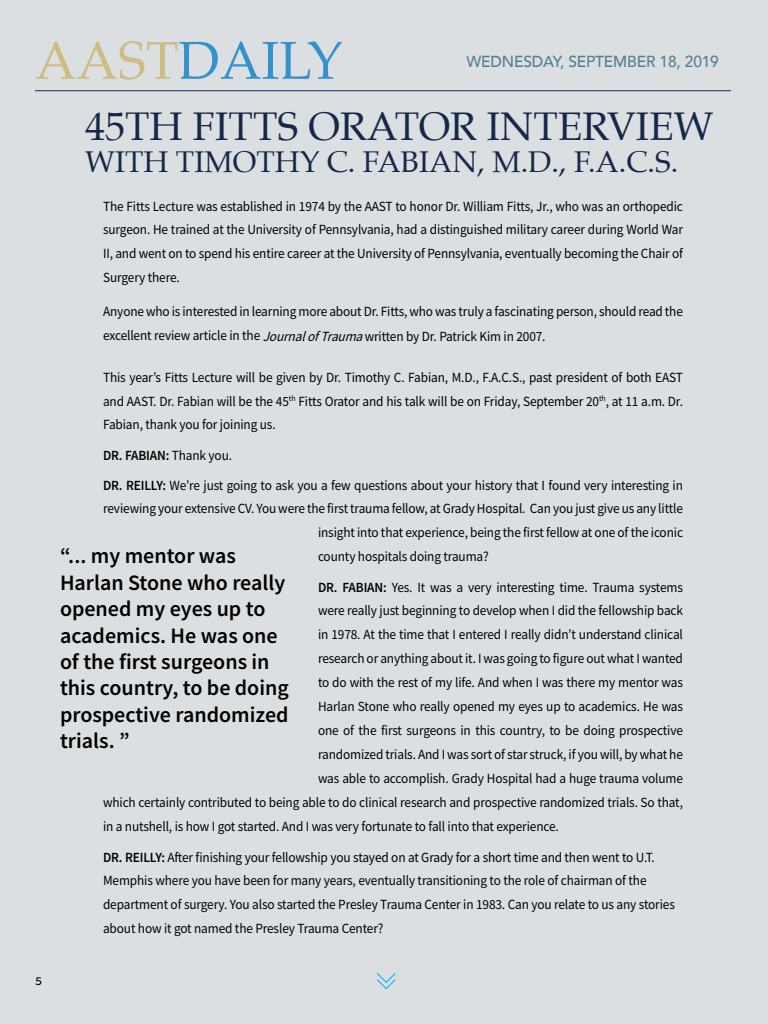
<style>
.page{position:relative;width:768px;height:1024px;background:#dbdfe2}
.page>*{position:absolute;margin:0;border:0;box-sizing:border-box;transform-origin:0 0}
.t1{font:53.4px "Palatino";color:#3392cd}
.t2{font:40px "Palatino";color:#162849}
.t3{font:30px "Palatino";color:#162849}
.t4{font:600 22px/26.4px "Source Sans Pro";color:#000}
.t5{font:500 16px "Avenir";letter-spacing:-.01em;color:#51818c}
.t6{font:14px/24px "Source Sans Pro";letter-spacing:-.01em;color:#000;text-align:justify;scale:.95 1}
.t7{font:500 12px "Source Code Pro";color:#000}
.s1{color:#cfbc82}
.s2{font-style:italic}
.s3{font-weight:600}
</style>
<div class="page">
<hr style="left:35px;top:90px;width:696px;height:1px;background:#162849">
<svg style="left:377px;top:973px;width:19px;height:17px"></svg>
<h1 class="t1" style="left:35px;top:16px;width:309px"><span class="s1">AAST</span>DAILY</h1>
<p class="t5" style="left:466px;top:47px;width:254px">WEDNESDAY, SEPTEMBER 18, 2019</p>
<p class="t7" style="left:35px;top:972px;width:9px">5</p>
<h2 class="t2" style="left:85px;top:93px;width:630px">45TH FITTS ORATOR INTERVIEW</h2>
<h3 class="t3" style="left:85px;top:136px;width:595px">WITH TIMOTHY C. FABIAN, M.D., F.A.C.S.</h3>
<p class="t6" style="left:103px;top:194px;width:612px">The Fitts Lecture was established in 1974 by the AAST to honor Dr. William Fitts, Jr., who was an orthopedic surgeon. He trained at the University of Pennsylvania, had a distinguished military career during World War II, and went on to spend his entire career at the University of Pennsylvania, eventually becoming the Chair of Surgery there.</p>
<p class="t6" style="left:103px;top:300px;width:612px">Anyone who is interested in learning more about Dr. Fitts, who was truly a fascinating person, should read the excellent review article in the <span class="s2">JournalofTrauma</span>written by Dr. Patrick Kim in 2007.</p>
<p class="t6" style="left:103px;top:365px;width:612px">This year’s Fitts Lecture will be given by Dr. Timothy C. Fabian, M.D., F.A.C.S., past president of both EAST and AAST. Dr. Fabian will be the 45<sup>th</sup> Fitts Orator and his talk will be on Friday, September 20<sup>th</sup>, at 11 a.m. Dr.<br>Fabian, thank you for joining us.</p>
<p class="t6" style="left:103px;top:440px;width:612px;line-height:30px"><span class="s3">DR. FABIAN:</span> Thank you.<br><span class="s3">DR. REILLY:</span> We’re just going to ask you a few questions about your history that I found very interesting in</p>
<p class="t6" style="left:318px;top:497px;width:386px;text-indent:-215px">reviewing your extensive CV. You were the first trauma fellow, at Grady Hospital. Can you just give us any little insight into that experience, being the first fellow at one of the iconic county hospitals doing trauma?</p>
<p class="t6" style="left:318px;top:575px;width:386px"><span class="s3">DR. FABIAN:</span> Yes. It was a very interesting time. Trauma systems</p>
<p class="t6" style="left:318px;top:599px;width:386px">were really just beginning to develop when I did the fellowship back</p>
<p class="t6" style="left:318px;top:623px;width:386px">in 1978. At the time that I entered I really didn’t understand clinical</p>
<p class="t6" style="left:318px;top:647px;width:386px">research or anything about it. I was going to figure out what I wanted</p>
<p class="t6" style="left:318px;top:671px;width:386px">to do with the rest of my life. And when I was there my mentor was</p>
<p class="t6" style="left:318px;top:695px;width:386px">Harlan Stone who really opened my eyes up to academics. He was</p>
<p class="t6" style="left:318px;top:719px;width:386px">one of the first surgeons in this country, to be doing prospective</p>
<p class="t6" style="left:318px;top:743px;width:386px">randomized trials. And I was sort of star struck, if you will, by what he</p>
<p class="t6" style="left:318px;top:767px;width:386px">was able to accomplish. Grady Hospital had a huge trauma volume</p>
<p class="t6" style="left:103px;top:791px;width:612px">which certainly contributed to being able to do clinical research and prospective randomized trials. So that,</p>
<p class="t6" style="left:103px;top:815px;width:481px">in a nutshell, is how I got started. And I was very fortunate to fall into that experience.</p>
<p class="t6" style="left:103px;top:845px;width:603px;text-align:left"><span class="s3">DR. REILLY:</span> After finishing your fellowship you stayed on at Grady for a short time and then went to U.T.<br>Memphis where you have been for many years, eventually transitioning to the role of chairman of the department of surgery. You also started the Presley Trauma Center in 1983. Can you relate to us any stories about how it got named the Presley Trauma Center?</p>
<h3 class="t4" style="left:60px;top:543px;width:230px">“... my mentor was<br>Harlan Stone who really opened my eyes up to academics. He was one of the first surgeons in this country, to be doing prospective randomized trials. ”</h3>
</div>
